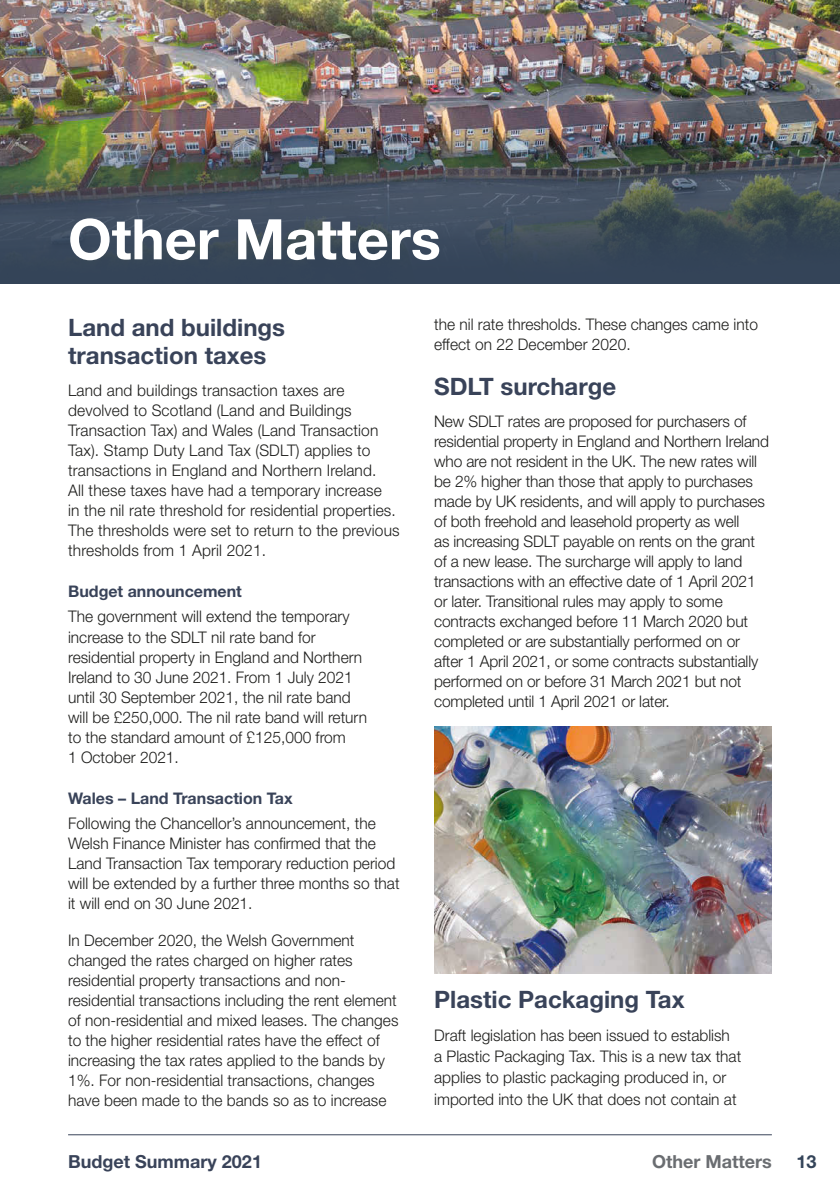
<style>
.page{position:relative;width:840px;height:1191px;background:#fff}
.page>*{position:absolute;margin:0;border:0;box-sizing:border-box;transform-origin:0 0}
.t1{font:700 56px "Helvetica Neue";color:#fff}
.t2{font:700 24px/28px "Helvetica Neue";color:#394359}
.t3{font:700 18px "Helvetica Neue";color:#394359}
.t4{font:700 18px "Helvetica Neue";color:#6a6d71}
.t5{font:700 18px "Helvetica Neue";color:#344459}
.t6{font:300 16px/20px "Helvetica Neue";color:#1d1d1b}
.t7{font:700 16px "Helvetica Neue";color:#394359}
</style>
<div class="page">
<hr style="left:68px;top:1134px;width:703px;height:1px;background:#394359">
<img style="left:0;top:0;width:839px;height:136px">
<img style="left:0;top:136px;width:839px;height:147px">
<img style="left:434px;top:726px;width:337px;height:247px">
<h1 class="t1" style="left:68px;top:205px;width:374px">Other Matters</h1>
<h2 class="t2" style="left:68px;top:313px;width:218px">Land and buildings transaction taxes</h2>
<p class="t6" style="left:68px;top:380px;width:333px">Land and buildings transaction taxes are devolved to Scotland (Land and Buildings Transaction Tax) and Wales (Land Transaction Tax). Stamp Duty Land Tax (SDLT) applies to transactions in England and Northern Ireland.<br>All these taxes have had a temporary increase<br>in the nil rate threshold for residential properties.<br>The thresholds were set to return to the previous thresholds from 1 April 2021.</p>
<p class="t7" style="left:68px;top:581px;width:175px">Budget announcement</p>
<p class="t6" style="left:68px;top:606px;width:300px">The government will extend the temporary increase to the SDLT nil rate band for residential property in England and Northern Ireland to 30 June 2021. From 1 July 2021 until 30 September 2021, the nil rate band will be £250,000. The nil rate band will return to the standard amount of £125,000 from<br>1 October 2021.</p>
<p class="t7" style="left:68px;top:788px;width:226px">Wales – Land Transaction Tax</p>
<p class="t6" style="left:68px;top:813px;width:333px">Following the Chancellor’s announcement, the Welsh Finance Minister has confirmed that the Land Transaction Tax temporary reduction period will be extended by a further three months so that it will end on 30 June 2021.</p>
<p class="t6" style="left:68px;top:930px;width:332px">In December 2020, the Welsh Government changed the rates charged on higher rates residential property transactions and non&shy;residential transactions including the rent element of non-residential and mixed leases. The changes to the higher residential rates have the effect of increasing the tax rates applied to the bands by 1%. For non-residential transactions, changes have been made to the bands so as to increase</p>
<p class="t6" style="left:434px;top:314px;width:325px">the nil rate thresholds. These changes came into effect on 22 December 2020.</p>
<h2 class="t2" style="left:434px;top:372px;width:183px">SDLT surcharge</h2>
<p class="t6" style="left:434px;top:410px;width:336px">New SDLT rates are proposed for purchasers of residential property in England and Northern Ireland who are not resident in the UK. The new rates will be 2% higher than those that apply to purchases made by UK residents, and will apply to purchases of both freehold and leasehold property as well<br>as increasing SDLT payable on rents on the grant of a new lease. The surcharge will apply to land transactions with an effective date of 1 April 2021 or later. Transitional rules may apply to some contracts exchanged before 11 March 2020 but completed or are substantially performed on or after 1 April 2021, or some contracts substantially performed on or before 31 March 2021 but not completed until 1 April 2021 or later.</p>
<h2 class="t2" style="left:434px;top:984px;width:252px">Plastic Packaging Tax</h2>
<p class="t6" style="left:434px;top:1023px;width:308px;line-height:21.4px">Draft legislation has been issued to establish a Plastic Packaging Tax. This is a new tax that applies to plastic packaging produced in, or imported into the UK that does not contain at</p>
<p class="t3" style="left:68px;top:1150px;width:195px">Budget Summary 2021</p>
<p class="t4" style="left:651px;top:1150px;width:121px">Other Matters</p>
<p class="t5" style="left:796px;top:1150px;width:22px">13</p>
</div>
